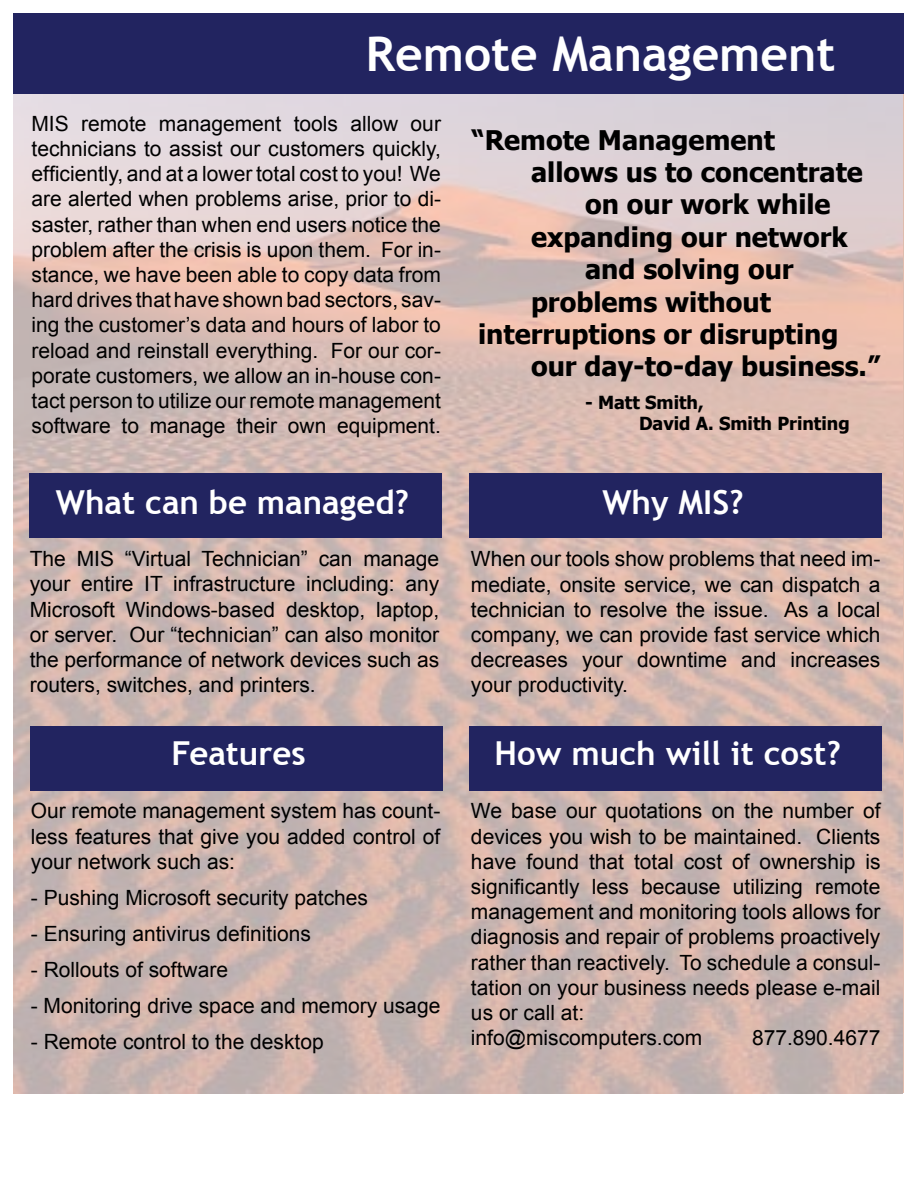
<style>
.page{position:relative;width:918px;height:1188px;background:#fff}
.page>*{position:absolute;margin:0;border:0;box-sizing:border-box;transform-origin:0 0}
.t1{font:700 48px "Trebuchet MS";color:#fff}
.t2{font:700 33px "Trebuchet MS";color:#fff}
.t3{font:700 27px "Tahoma";color:#000}
.t4{font:21px/25.2px "Arial";color:#000;text-align:justify}
.t5{font:700 18px/21.6px "Tahoma";color:#000}
</style>
<div class="page">
<div style="left:14px;top:14px;width:890px;height:80px;background:#222460"></div>
<img style="left:14px;top:94px;width:889px;height:999px">
<div style="left:30px;top:726px;width:412px;height:64px;background:#222460"></div>
<div style="left:29px;top:474px;width:412px;height:64px;background:#222460"></div>
<div style="left:470px;top:474px;width:412px;height:64px;background:#222460"></div>
<div style="left:469px;top:726px;width:413px;height:64px;background:#222460"></div>
<h1 class="t1" style="left:366px;top:24px;width:471px">Remote Management</h1>
<p class="t4" style="left:32px;top:111px;width:411px">MIS remote management tools allow our technicians to assist our customers quickly, efficiently, and at a lower total cost to you! We are alerted when problems arise, prior to di&shy;saster, rather than when end users notice the problem after the crisis is upon them. For in&shy;stance, we have been able to copy data from hard drives that have shown bad sectors, sav&shy;ing the customer’s data and hours of labor to reload and reinstall everything. For our cor&shy;porate customers, we allow an in-house con&shy;tact person to utilize our remote management software to manage their own equipment.</p>
<p class="t3" style="left:471px;top:121px;width:305px">“Remote Management</p>
<p class="t3" style="left:531px;top:153px;width:333px">allows us to concentrate</p>
<p class="t3" style="left:585px;top:186px;width:247px">on our work while</p>
<p class="t3" style="left:531px;top:218px;width:318px">expanding our network</p>
<p class="t3" style="left:585px;top:250px;width:210px">and solving our</p>
<p class="t3" style="left:531px;top:283px;width:242px">problems without</p>
<p class="t3" style="left:478px;top:315px;width:362px">interruptions or disrupting</p>
<p class="t3" style="left:531px;top:348px;width:351px">our day-to-day business.”</p>
<p class="t5" style="left:639px;top:390px;width:212px;text-indent:-54px">- Matt Smith,<br>David A. Smith Printing</p>
<h2 class="t2" style="left:56px;top:482px;width:355px">What can be managed?</h2>
<p class="t4" style="left:30px;top:546px;width:411px">The MIS “Virtual Technician” can manage your entire IT infrastructure including: any Microsoft Windows-based desktop, laptop, or server. Our “technician” can also monitor the performance of network devices such as routers, switches, and printers.</p>
<h2 class="t2" style="left:172px;top:733px;width:136px">Features</h2>
<p class="t4" style="left:31px;top:799px;width:411px">Our remote management system has count&shy;less features that give you added control of your network such as:</p>
<p class="t4" style="left:31px;top:885px;width:339px">- Pushing Microsoft security patches</p>
<p class="t4" style="left:31px;top:921px;width:282px">- Ensuring antivirus definitions</p>
<p class="t4" style="left:31px;top:957px;width:199px">- Rollouts of software</p>
<p class="t4" style="left:31px;top:993px;width:411px">- Monitoring drive space and memory usage</p>
<p class="t4" style="left:31px;top:1029px;width:294px">- Remote control to the desktop</p>
<h2 class="t2" style="left:602px;top:482px;width:143px">Why MIS?</h2>
<p class="t4" style="left:471px;top:547px;width:411px">When our tools show problems that need im&shy;mediate, onsite service, we can dispatch a technician to resolve the issue. As a local company, we can provide fast service which decreases your downtime and increases your productivity.</p>
<h2 class="t2" style="left:495px;top:733px;width:348px">How much will it cost?</h2>
<p class="t4" style="left:471px;top:799px;width:411px;text-align:left">We base our quotations on the number of devices you wish to be maintained. Clients have found that total cost of ownership is significantly less because utilizing remote management and monitoring tools allows for diagnosis and repair of problems proactively rather than reactively. To schedule a consul&shy;tation on your business needs please e-mail us or call at:<br>info@miscomputers.com</p>
<p class="t4" style="left:752px;top:1025px;width:130px">877.890.4677</p>
</div>
